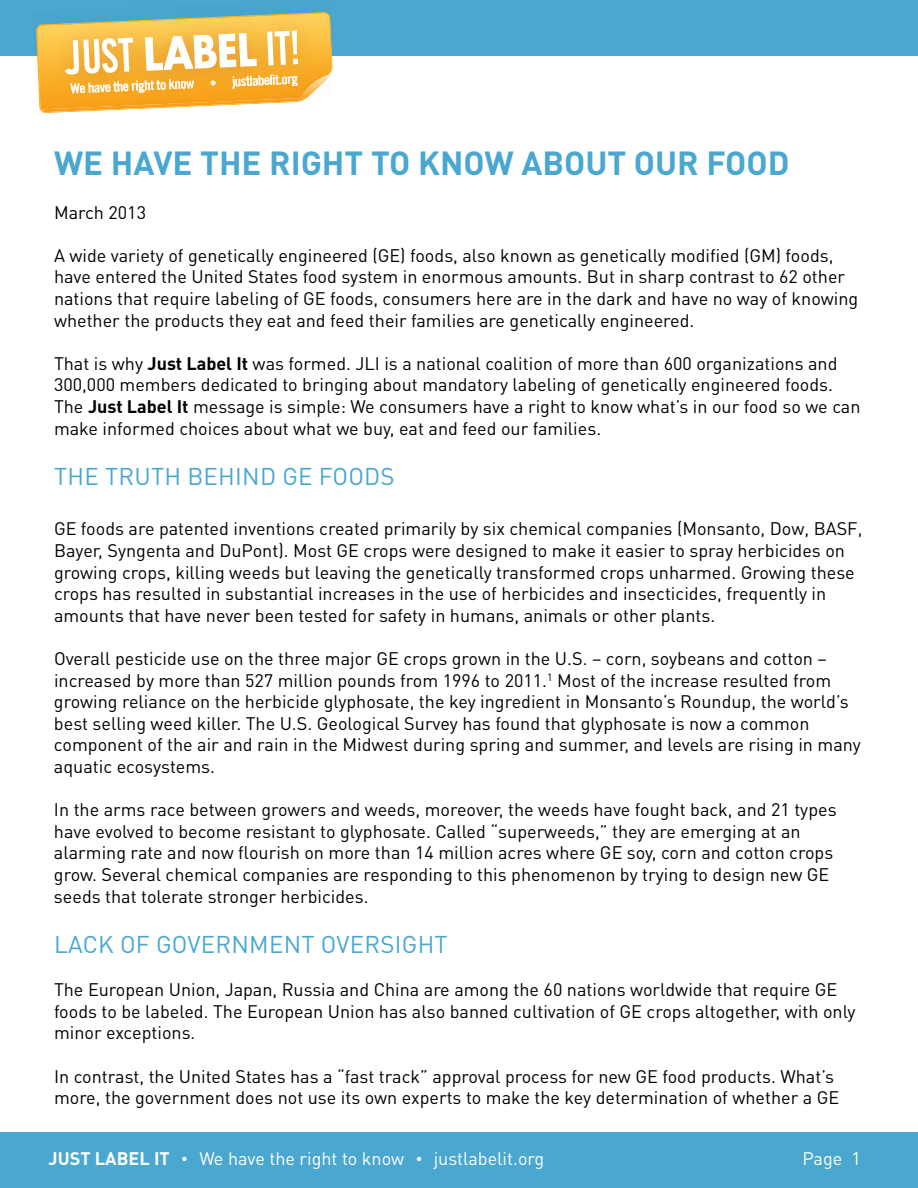
<style>
.page{position:relative;width:918px;height:1188px;background:#fff}
.page>*{position:absolute;margin:0;border:0;box-sizing:border-box;transform-origin:0 0}
.t1{font:700 33px "DIN Pro";color:#49a7d0}
.t2{font:24px "DIN Pro";letter-spacing:.01em;color:#49a7d0}
.t3{font:18px/21.6px "DIN Pro";color:#000}
.t4{font:18px "DIN Pro";color:#fff}
.t5{font:700 18px "DIN Pro";color:#fff}
.s1{font-weight:700}
</style>
<div class="page">
<div style="left:0;top:0;width:918px;height:56px;background:#49a7d0"></div>
<div style="left:0;top:1132px;width:918px;height:56px;background:#49a7d0"></div>
<svg style="left:36px;top:12px;width:297px;height:101px"></svg>
<h1 class="t1" style="left:54px;top:141px;width:737px">WE HAVE THE RIGHT TO KNOW ABOUT OUR FOOD</h1>
<p class="t3" style="left:54px;top:200px;width:94px">March 2013</p>
<p class="t3" style="left:54px;top:244px;width:806px">A wide variety of genetically engineered (GE) foods, also known as genetically modified (GM) foods, have entered the United States food system in enormous amounts. But in sharp contrast to 62 other nations that require labeling of GE foods, consumers here are in the dark and have no way of knowing whether the products they eat and feed their families are genetically engineered.</p>
<p class="t3" style="left:54px;top:352px;width:808px">That is why <span class="s1">Just Label It</span> was formed. JLI is a national coalition of more than 600 organizations and 300,000 members dedicated to bringing about mandatory labeling of genetically engineered foods.<br>The <span class="s1">Just Label It</span> message is simple: We consumers have a right to know what’s in our food so we can make informed choices about what we buy, eat and feed our families.</p>
<h2 class="t2" style="left:54px;top:460px;width:342px">THE TRUTH BEHIND GE FOODS</h2>
<p class="t3" style="left:54px;top:517px;width:810px">GE foods are patented inventions created primarily by six chemical companies (Monsanto, Dow, BASF, Bayer, Syngenta and DuPont). Most GE crops were designed to make it easier to spray herbicides on growing crops, killing weeds but leaving the genetically transformed crops unharmed. Growing these crops has resulted in substantial increases in the use of herbicides and insecticides, frequently in amounts that have never been tested for safety in humans, animals or other plants.</p>
<p class="t3" style="left:54px;top:647px;width:809px">Overall pesticide use on the three major GE crops grown in the U.S. – corn, soybeans and cotton – increased by more than 527 million pounds from 1996 to 2011.<sup>1</sup> Most of the increase resulted from growing reliance on the herbicide glyphosate, the key ingredient in Monsanto’s Roundup, the world’s best selling weed killer. The U.S. Geological Survey has found that glyphosate is now a common component of the air and rain in the Midwest during spring and summer, and levels are rising in many aquatic ecosystems.</p>
<p class="t3" style="left:54px;top:798px;width:784px">In the arms race between growers and weeds, moreover, the weeds have fought back, and 21 types have evolved to become resistant to glyphosate. Called “superweeds,” they are emerging at an alarming rate and now flourish on more than 14 million acres where GE soy, corn and cotton crops grow. Several chemical companies are responding to this phenomenon by trying to design new GE seeds that tolerate stronger herbicides.</p>
<h2 class="t2" style="left:54px;top:928px;width:395px">LACK OF GOVERNMENT OVERSIGHT</h2>
<p class="t3" style="left:54px;top:978px;width:803px">The European Union, Japan, Russia and China are among the 60 nations worldwide that require GE foods to be labeled. The European Union has also banned cultivation of GE crops altogether, with only minor exceptions.</p>
<p class="t3" style="left:54px;top:1064px;width:787px">In contrast, the United States has a “fast track” approval process for new GE food products. What’s more, the government does not use its own experts to make the key determination of whether a GE</p>
<p class="t5" style="left:49px;top:1146px;width:123px">JUST LABEL IT</p>
<p class="t4" style="left:182px;top:1146px;width:223px">● We have the right to know</p>
<p class="t4" style="left:417px;top:1146px;width:129px">● justlabelit.org</p>
<p class="t4" style="left:802px;top:1146px;width:60px">Page 1</p>
</div>
